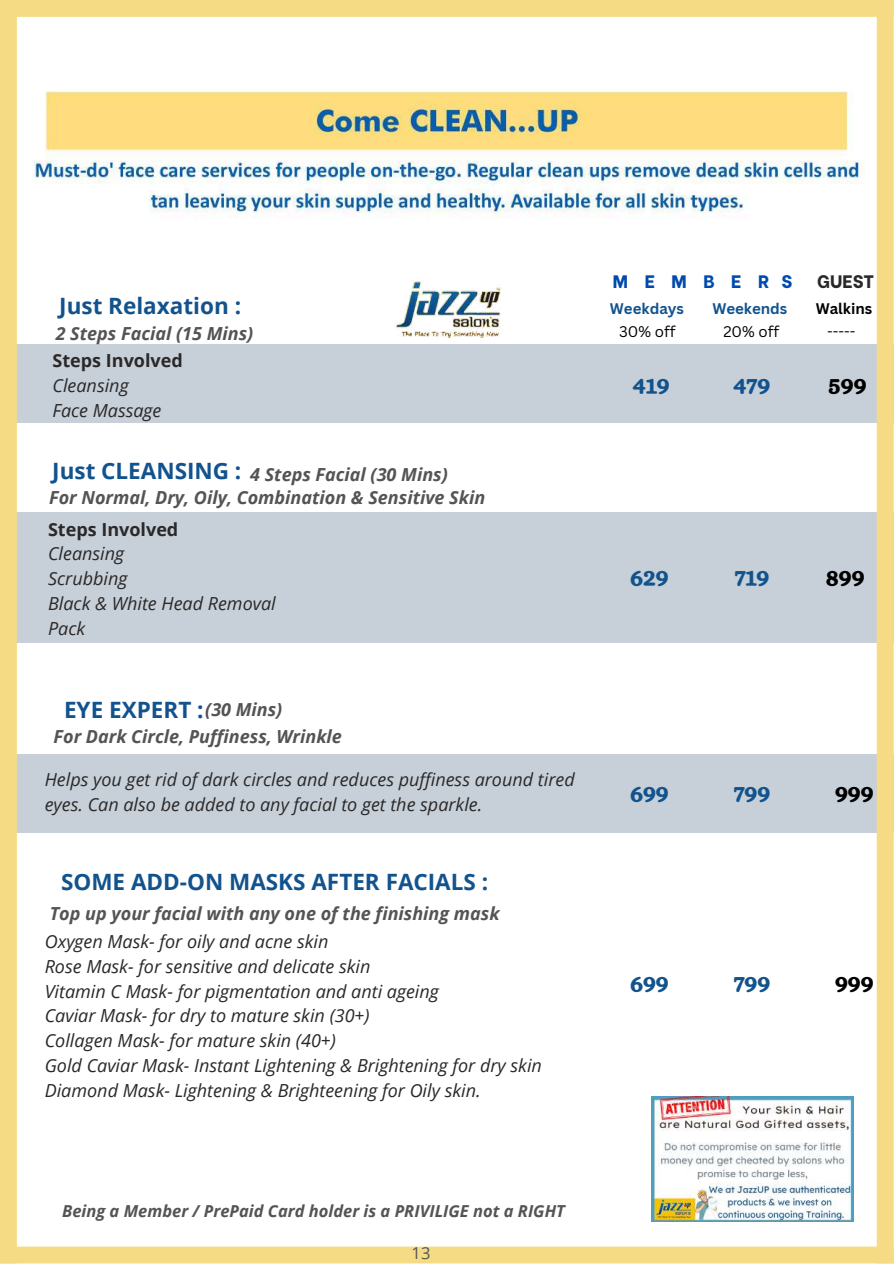
<style>
.page{position:relative;width:894px;height:1264px;background:#fff}
.page>*{position:absolute;margin:0;border:0;box-sizing:border-box;transform-origin:0 0}
.t1{font:25.5px "CA Generated";color:#13538d}
.t2{font:25.5px "CA Generated";color:#000}
.t3{font:700 22.5px "Open Sans";color:#13538d}
.t4{font:italic 18px/24.8px "Open Sans";color:#2b2829}
.t5{font:italic 700 18px/23.7px "Open Sans";color:#545454}
.t6{font:700 18px "Open Sans";color:#2b2829}
.t7{font:800 18px "Be Vietnam";letter-spacing:.92em;color:#004aad}
.t8{font:800 18px "Be Vietnam";color:#2b2829}
.t9{font:italic 700 16.5px "Open Sans";color:#545454}
.t10{font:16.5px "Open Sans";color:#545454}
.t11{font:15px "Canva Sans";color:#000}
.t12{font:700 15px "Canva Sans";color:#13538d}
.t13{font:700 15px "Canva Sans";color:#000}
</style>
<div class="page">
<img style="left:34px;top:91px;width:831px;height:1131px">
<div style="left:0;top:263px;width:893px;height:759px;background:#fff"></div>
<div style="left:0;top:344px;width:893px;height:79px;background:#c7d0d8"></div>
<div style="left:0;top:512px;width:893px;height:131px;background:#c7d0d8"></div>
<div style="left:0;top:754px;width:893px;height:78px;background:#c7d0d8"></div>
<div style="left:0;top:0;width:17px;height:1263px;background:#f5dc84"></div>
<div style="left:876px;top:0;width:17px;height:1263px;background:#f5dc84"></div>
<div style="left:0;top:1246px;width:893px;height:17px;background:#f5dc84"></div>
<div style="left:0;top:0;width:893px;height:17px;background:#f5dc84"></div>
<img style="left:651px;top:1096px;width:201px;height:125px">
<img style="left:395px;top:281px;width:106px;height:57px">
<p class="t3" style="left:59px;top:290px;width:183px">Just Relaxation :</p>
<p class="t5" style="left:56px;top:321px;width:199px">2 Steps Facial (15 Mins)</p>
<p class="t7" style="left:612px;top:267px;width:181px">MEMBERS</p>
<p class="t8" style="left:817px;top:267px;width:59px">GUEST</p>
<p class="t12" style="left:609px;top:298px;width:75px">Weekdays</p>
<p class="t12" style="left:712px;top:298px;width:77px">Weekends</p>
<p class="t13" style="left:815px;top:298px;width:58px">Walkins</p>
<p class="t11" style="left:619px;top:321px;width:58px">30% off</p>
<p class="t11" style="left:723px;top:321px;width:57px">20% off</p>
<p class="t11" style="left:826px;top:321px;width:30px">-----</p>
<p class="t6" style="left:52px;top:348px;width:132px">Steps Involved</p>
<p class="t4" style="left:52px;top:372px;width:110px">Cleansing<br>Face Massage</p>
<h1 class="t1" style="left:633px;top:370px;width:38px">419</h1>
<h1 class="t2" style="left:828px;top:370px;width:40px">599</h1>
<h1 class="t1" style="left:733px;top:370px;width:38px">479</h1>
<p class="t3" style="left:52px;top:455px;width:191px">Just CLEANSING :</p>
<p class="t5" style="left:49px;top:462px;width:437px;text-indent:201px">4 Steps Facial (30 Mins)<br>For Normal, Dry, Oily, Combination &amp; Sensitive Skin</p>
<p class="t6" style="left:48px;top:516px;width:132px">Steps Involved</p>
<p class="t4" style="left:48px;top:541px;width:229px">Cleansing<br>Scrubbing<br>Black &amp; White Head Removal<br>Pack</p>
<p class="t5" style="left:205px;top:696px;width:79px">(30 Mins)</p>
<p class="t3" style="left:64px;top:694px;width:141px">EYE EXPERT :</p>
<p class="t5" style="left:54px;top:724px;width:290px">For Dark Circle, Puffiness, Wrinkle</p>
<p class="t4" style="left:45px;top:766px;width:531px">Helps you get rid of dark circles and reduces puffiness around tired eyes. Can also be added to any facial to get the sparkle.</p>
<p class="t3" style="left:61px;top:866px;width:428px">SOME ADD-ON MASKS AFTER FACIALS :</p>
<p class="t5" style="left:50px;top:901px;width:451px">Top up your facial with any one of the finishing mask</p>
<p class="t4" style="left:45px;top:928px;width:498px">Oxygen Mask- for oily and acne skin<br>Rose Mask- for sensitive and delicate skin<br>Vitamin C Mask- for pigmentation and anti ageing<br>Caviar Mask- for dry to mature skin (30+)<br>Collagen Mask- for mature skin (40+)<br>Gold Caviar Mask- Instant Lightening &amp; Brightening for dry skin Diamond Mask- Lightening &amp; Brighteening for Oily skin.</p>
<p class="t9" style="left:62px;top:1199px;width:504px">Being a Member / PrePaid Card holder is a PRIVILIGE not a RIGHT</p>
<p class="t10" style="left:411px;top:1241px;width:20px">13</p>
<h1 class="t1" style="left:734px;top:561px;width:36px">719</h1>
<h1 class="t1" style="left:630px;top:561px;width:40px">629</h1>
<h1 class="t2" style="left:825px;top:561px;width:40px">899</h1>
<h1 class="t1" style="left:630px;top:777px;width:40px">699</h1>
<h1 class="t2" style="left:834px;top:777px;width:40px">999</h1>
<h1 class="t1" style="left:733px;top:777px;width:38px">799</h1>
<h1 class="t1" style="left:630px;top:968px;width:40px">699</h1>
<h1 class="t1" style="left:733px;top:968px;width:38px">799</h1>
<h1 class="t2" style="left:834px;top:968px;width:40px">999</h1>
</div>
